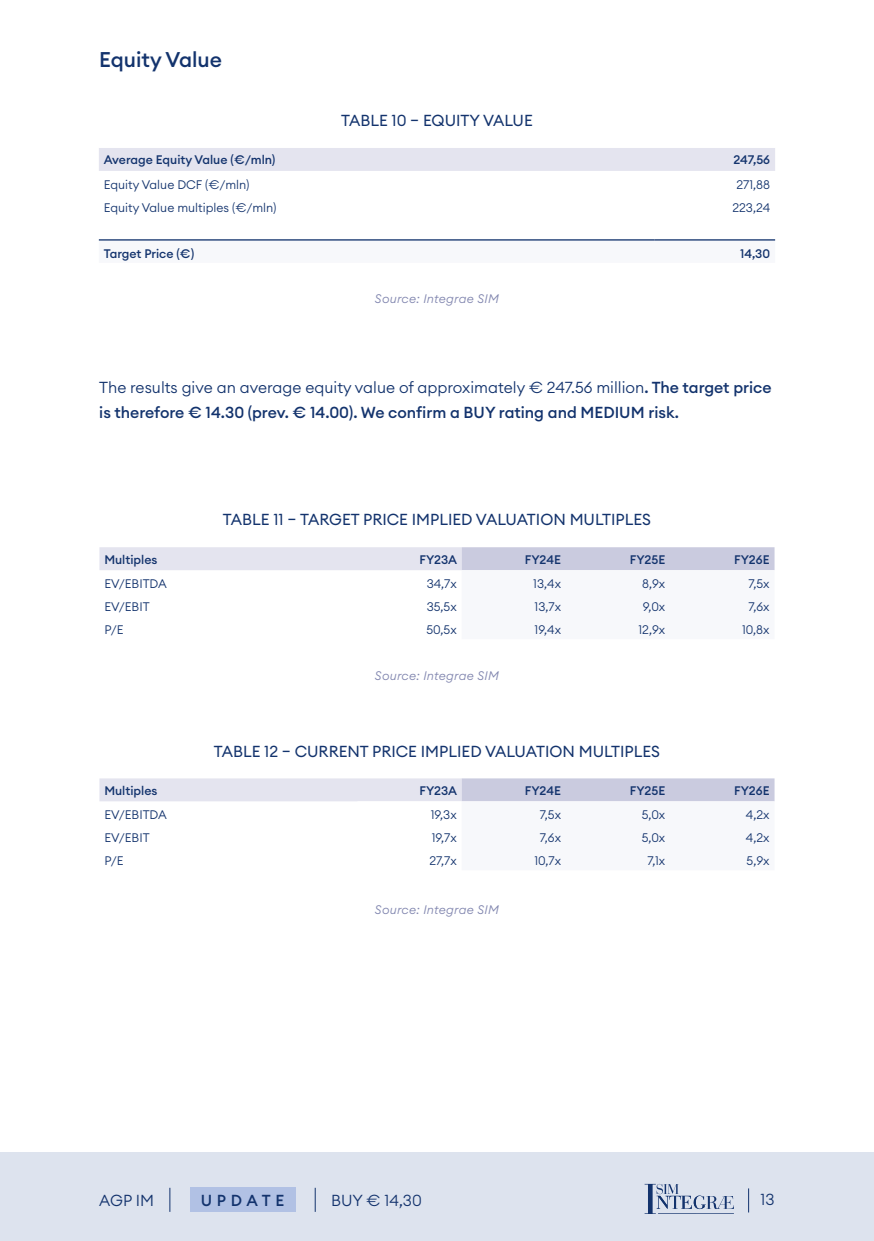
<style>
.page{position:relative;width:874px;height:1241px;background:#fff}
.page>*{position:absolute;margin:0;border:0;box-sizing:border-box;transform-origin:0 0}
.t1{font:500 21px "Euclid Circular A";color:#13336d}
.t2{font:500 15.75px/24.5px "Euclid Circular A";color:#13336d}
.t3{font:15.75px "Euclid Circular A";color:#13336d}
.t4{font:300 15.75px "Euclid Circular A";color:#13336d}
.t5{font:500 15.75px "Euclid Circular A";letter-spacing:.3em;color:#13336d}
.t6{font:300 12.25px "Euclid Circular A";color:#13336d}
.t7{font:500 12.25px "Euclid Circular A";color:#13336d}
.t8{font:italic 300 12.25px "Euclid Circular A";letter-spacing:.02em;color:#8186af}
.s1{font-weight:300}
</style>
<div class="page">
<div style="left:0;top:1152px;width:873px;height:88px;background:#dde3ee"></div>
<svg style="left:169px;top:1187px;width:1px;height:24px"></svg>
<div style="left:189px;top:1187px;width:106px;height:24px;background:#b1c1e4"></div>
<svg style="left:314px;top:1187px;width:1px;height:24px"></svg>
<svg style="left:644px;top:1183px;width:89px;height:30px"></svg>
<div style="left:99px;top:148px;width:675px;height:23px;background:#e4e4ef"></div>
<svg style="left:99px;top:240px;width:675px;height:1px"></svg>
<hr style="left:99px;top:239px;width:555px;height:1px;background:#13336d">
<hr style="left:654px;top:239px;width:120px;height:1px;background:#13336d">
<svg style="left:99px;top:547px;width:675px;height:23px;background:#d8d8e7"></svg>
<svg style="left:99px;top:778px;width:675px;height:24px;background:#d9dae8"></svg>
<h1 class="t1" style="left:99px;top:46px;width:124px">Equity Value</h1>
<p class="t3" style="left:341px;top:110px;width:193px">TABLE 10 – EQUITY VALUE</p>
<p class="t7" style="left:104px;top:152px;width:173px">Average Equity Value (€/mln)</p>
<p class="t7" style="left:733px;top:152px;width:38px">247,56</p>
<p class="t6" style="left:104px;top:177px;width:147px">Equity Value DCF (€/mln)</p>
<p class="t6" style="left:736px;top:177px;width:35px">271,88</p>
<p class="t6" style="left:104px;top:200px;width:174px">Equity Value multiples (€/mln)</p>
<p class="t6" style="left:732px;top:200px;width:39px">223,24</p>
<p class="t7" style="left:104px;top:245px;width:92px">Target Price (€)</p>
<p class="t7" style="left:739px;top:245px;width:32px">14,30</p>
<p class="t8" style="left:375px;top:291px;width:125px">Source: Integrae SIM</p>
<p class="t2" style="left:99px;top:375px;width:673px"><span class="s1">The results give an average equity value of approximately € 247.56 million</span>. The target price is therefore € 14.30 (prev. € 14.00). We confirm a BUY rating and MEDIUM risk.</p>
<p class="t3" style="left:223px;top:509px;width:429px">TABLE 11 – TARGET PRICE IMPLIED VALUATION MULTIPLES</p>
<p class="t7" style="left:104px;top:551px;width:55px">Multiples</p>
<p class="t7" style="left:419px;top:551px;width:39px">FY23A</p>
<p class="t7" style="left:524px;top:551px;width:38px">FY24E</p>
<p class="t7" style="left:629px;top:551px;width:37px">FY25E</p>
<p class="t7" style="left:733px;top:551px;width:37px">FY26E</p>
<p class="t6" style="left:104px;top:576px;width:64px">EV/EBITDA</p>
<p class="t6" style="left:426px;top:576px;width:32px">34,7x</p>
<p class="t6" style="left:533px;top:576px;width:29px">13,4x</p>
<p class="t6" style="left:641px;top:576px;width:25px">8,9x</p>
<p class="t6" style="left:748px;top:576px;width:23px">7,5x</p>
<p class="t6" style="left:104px;top:599px;width:47px">EV/EBIT</p>
<p class="t6" style="left:426px;top:599px;width:31px">35,5x</p>
<p class="t6" style="left:534px;top:599px;width:28px">13,7x</p>
<p class="t6" style="left:642px;top:599px;width:24px">9,0x</p>
<p class="t6" style="left:748px;top:599px;width:23px">7,6x</p>
<p class="t6" style="left:104px;top:622px;width:21px">P/E</p>
<p class="t6" style="left:426px;top:622px;width:32px">50,5x</p>
<p class="t6" style="left:534px;top:622px;width:28px">19,4x</p>
<p class="t6" style="left:638px;top:622px;width:28px">12,9x</p>
<p class="t6" style="left:741px;top:622px;width:29px">10,8x</p>
<p class="t8" style="left:375px;top:667px;width:125px">Source: Integrae SIM</p>
<p class="t3" style="left:214px;top:740px;width:447px">TABLE 12 – CURRENT PRICE IMPLIED VALUATION MULTIPLES</p>
<p class="t7" style="left:104px;top:782px;width:55px">Multiples</p>
<p class="t7" style="left:419px;top:782px;width:39px">FY23A</p>
<p class="t7" style="left:524px;top:782px;width:38px">FY24E</p>
<p class="t7" style="left:629px;top:782px;width:37px">FY25E</p>
<p class="t7" style="left:733px;top:782px;width:37px">FY26E</p>
<p class="t6" style="left:104px;top:807px;width:64px">EV/EBITDA</p>
<p class="t6" style="left:430px;top:807px;width:28px">19,3x</p>
<p class="t6" style="left:539px;top:807px;width:23px">7,5x</p>
<p class="t6" style="left:641px;top:807px;width:25px">5,0x</p>
<p class="t6" style="left:745px;top:807px;width:25px">4,2x</p>
<p class="t6" style="left:104px;top:830px;width:47px">EV/EBIT</p>
<p class="t6" style="left:431px;top:830px;width:27px">19,7x</p>
<p class="t6" style="left:539px;top:830px;width:23px">7,6x</p>
<p class="t6" style="left:641px;top:830px;width:25px">5,0x</p>
<p class="t6" style="left:745px;top:830px;width:25px">4,2x</p>
<p class="t6" style="left:104px;top:853px;width:21px">P/E</p>
<p class="t6" style="left:429px;top:853px;width:29px">27,7x</p>
<p class="t6" style="left:534px;top:853px;width:28px">10,7x</p>
<p class="t6" style="left:647px;top:853px;width:19px">7,1x</p>
<p class="t6" style="left:746px;top:853px;width:24px">5,9x</p>
<p class="t8" style="left:375px;top:902px;width:125px">Source: Integrae SIM</p>
<p class="t4" style="left:99px;top:1189px;width:56px">AGP IM</p>
<p class="t5" style="left:201px;top:1190px;width:85px">UPDATE</p>
<p class="t4" style="left:331px;top:1189px;width:92px">BUY € 14,30</p>
<p class="t4" style="left:760px;top:1188px;width:16px">13</p>
</div>
